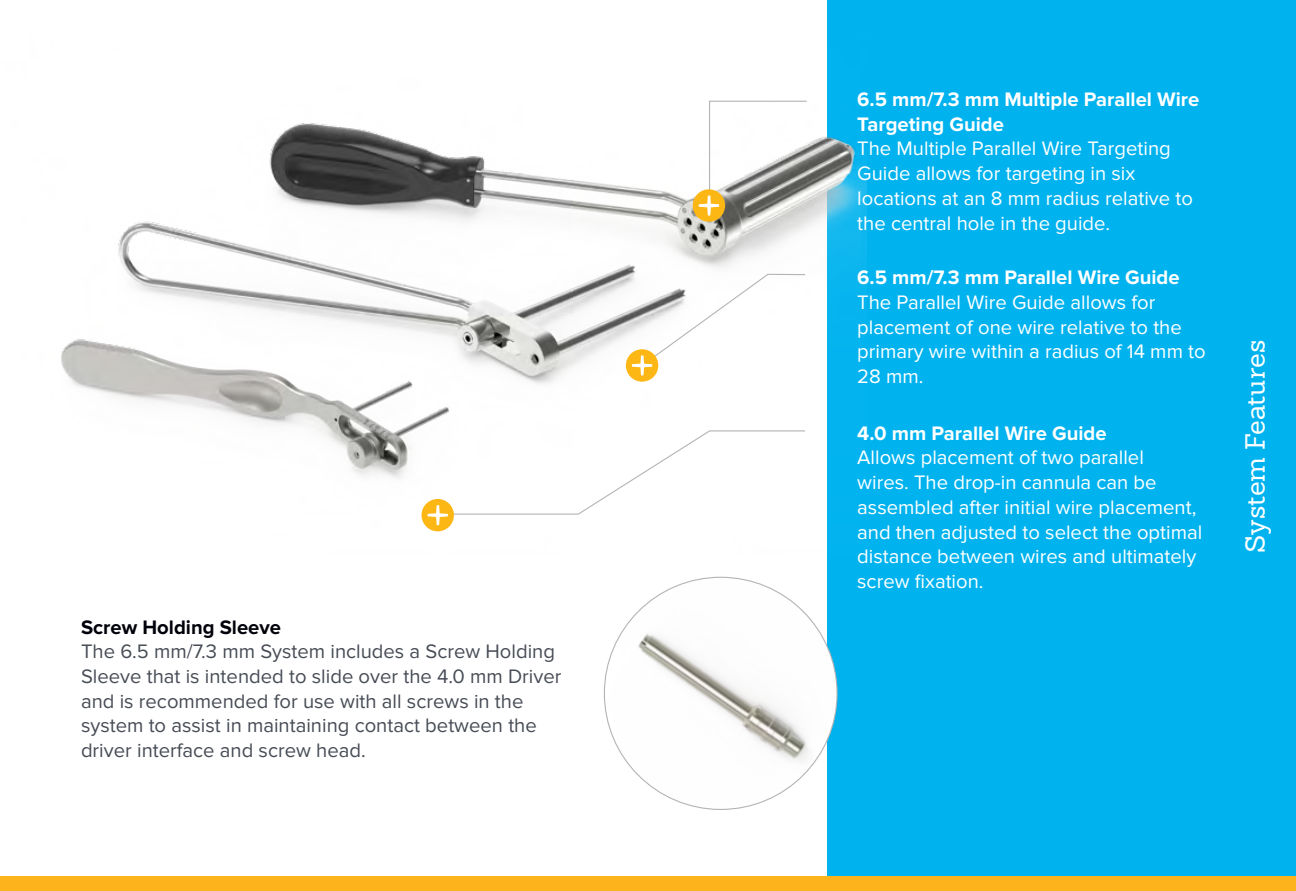
<style>
.page{position:relative;width:1296px;height:891px;background:#fff}
.page>*{position:absolute;margin:0;border:0;box-sizing:border-box;transform-origin:0 0}
.t1{font:27px "Sanchez Slab";letter-spacing:.005em;color:#fff}
.t2{font:20.25px/24.8px "Proxima Nova";color:#fff}
.t3{font:20.25px/24.8px "Proxima Nova";color:#474c55}
.t4{font:700 20.25px/24.8px "Proxima Nova";color:#fff}
.t5{font:700 20.25px "Proxima Nova";color:#00000a}
</style>
<div class="page">
<div style="left:827px;top:0;width:469px;height:891px;background:#00b3ef"></div>
<div style="left:0;top:876px;width:1296px;height:15px;background:#fcb31c"></div>
<img style="left:61px;top:123px;width:806px;height:409px">
<div style="left:422px;top:499px;width:32px;height:32px;background:#fdb714;border-radius:50%"></div>
<svg style="left:428px;top:430px;width:378px;height:95px"></svg>
<div style="left:626px;top:349px;width:32px;height:33px;background:#fdb714;border-radius:50%"></div>
<svg style="left:632px;top:273px;width:174px;height:102px"></svg>
<div style="left:693px;top:189px;width:32px;height:33px;background:#fdb714;border-radius:50%"></div>
<svg style="left:699px;top:100px;width:109px;height:116px"></svg>
<img style="left:604px;top:577px;width:233px;height:232px;border-radius:116px">
<p class="t5" style="left:81px;top:615px;width:202px">Screw Holding Sleeve</p>
<p class="t3" style="left:81px;top:639px;width:482px">The 6.5 mm/7.3 mm System includes a Screw Holding Sleeve that is intended to slide over the 4.0 mm Driver and is recommended for use with all screws in the system to assist in maintaining contact between the driver interface and screw head.</p>
<p class="t4" style="left:857px;top:87px;width:344px">6.5 mm/7.3 mm Multiple Parallel Wire<br>Targeting Guide</p>
<p class="t2" style="left:857px;top:137px;width:337px">The Multiple Parallel Wire Targeting Guide allows for targeting in six locations at an 8 mm radius relative to the central hole in the guide.</p>
<p class="t4" style="left:857px;top:265px;width:324px">6.5 mm/7.3 mm Parallel Wire Guide</p>
<p class="t2" style="left:857px;top:290px;width:350px">The Parallel Wire Guide allows for placement of one wire relative to the primary wire within a radius of 14 mm to<br>28 mm.</p>
<p class="t4" style="left:857px;top:421px;width:251px">4.0 mm Parallel Wire Guide</p>
<p class="t2" style="left:857px;top:446px;width:347px">Allows placement of two parallel<br>wires. The drop-in cannula can be assembled after initial wire placement, and then adjusted to select the optimal distance between wires and ultimately screw fixation.</p>
<h1 class="t1" style="left:1238px;top:553px;width:215px;rotate:-90deg">System Features</h1>
</div>
